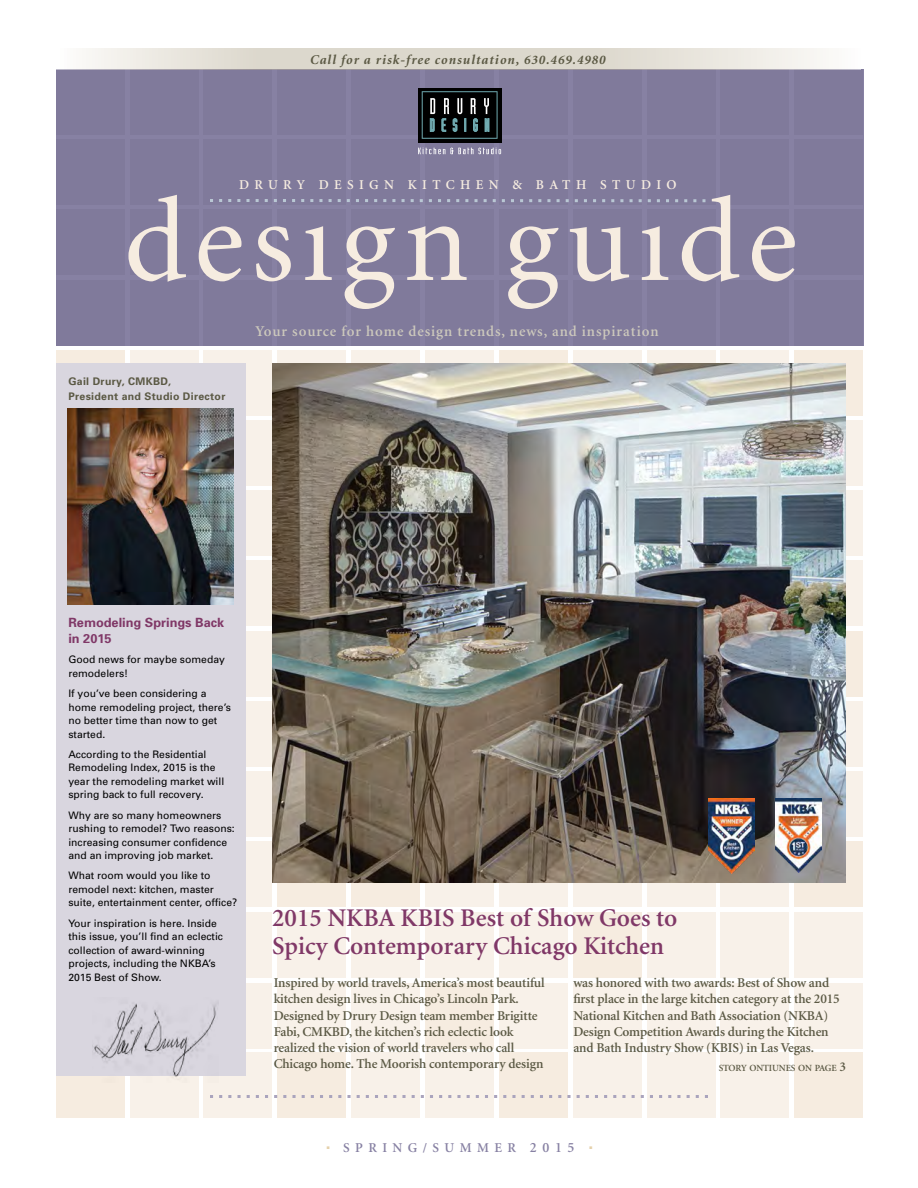
<style>
.page{position:relative;width:918px;height:1188px;background:#fff}
.page>*{position:absolute;margin:0;border:0;box-sizing:border-box;transform-origin:0 0}
.t1{font:600 25.5px/28.5px "Minion";color:#803867}
.t2{font:600 15px "Minion";letter-spacing:.06em;color:#ccc8bc}
.t3{font:600 13.5px/16px "Minion";letter-spacing:-.01em;color:#5b5944}
.t4{font:italic 700 13.5px "Minion";letter-spacing:.075em;color:#5b5944}
.t5{font:600 13.5px "Minion";letter-spacing:.4em;color:#f6ece0}
.t6{font:600 13.5px "Minion";letter-spacing:.4em;color:#8781a3}
.t7{font:700 12.75px/16.5px "Univers";color:#803867}
.t8{font:700 10.5px/15px "Univers";letter-spacing:.03em;color:#5b5944}
.t9{font:10.35px/13.5px "Univers";color:#000}
.t10{font:600 9.45px "Minion";letter-spacing:-.015em;color:#5b5944}
.t11{font:3.75px "Zapf Dingbats";color:#e5d1ab}
.s1{font-size:13.2px}
.s2{font-size:13.5px}
.s3{font-size:14.25px}
</style>
<div class="page">
<div style="left:56px;top:350px;width:68px;height:65px;background:#f6ece0"></div>
<div style="left:130px;top:350px;width:68px;height:65px;background:#f8f1e9"></div>
<div style="left:204px;top:350px;width:68px;height:65px;background:#f8f1e9"></div>
<div style="left:277px;top:350px;width:69px;height:65px;background:#f8f1e9"></div>
<div style="left:351px;top:350px;width:69px;height:65px;background:#f8f1e9"></div>
<div style="left:425px;top:350px;width:69px;height:65px;background:#f8f1e9"></div>
<div style="left:499px;top:350px;width:69px;height:65px;background:#f6ece0"></div>
<div style="left:573px;top:350px;width:69px;height:65px;background:#f8f1e9"></div>
<div style="left:647px;top:350px;width:68px;height:65px;background:#f8f1e9"></div>
<div style="left:721px;top:350px;width:68px;height:65px;background:#f8f1e9"></div>
<div style="left:795px;top:350px;width:68px;height:65px;background:#f6ece0"></div>
<div style="left:204px;top:421px;width:68px;height:65px;background:#f8f1e9"></div>
<div style="left:795px;top:421px;width:68px;height:65px;background:#f8f1e9"></div>
<div style="left:204px;top:490px;width:68px;height:66px;background:#f8f1e9"></div>
<div style="left:795px;top:490px;width:68px;height:66px;background:#f8f1e9"></div>
<div style="left:204px;top:561px;width:68px;height:65px;background:#f8f1e9"></div>
<div style="left:795px;top:561px;width:68px;height:65px;background:#f8f1e9"></div>
<div style="left:204px;top:631px;width:68px;height:65px;background:#f8f1e9"></div>
<div style="left:795px;top:631px;width:68px;height:65px;background:#f6ece0"></div>
<div style="left:204px;top:701px;width:68px;height:66px;background:#f8f1e9"></div>
<div style="left:795px;top:701px;width:68px;height:66px;background:#f8f1e9"></div>
<div style="left:204px;top:771px;width:68px;height:66px;background:#f8f1e9"></div>
<div style="left:795px;top:771px;width:68px;height:66px;background:#f8f1e9"></div>
<div style="left:204px;top:842px;width:68px;height:65px;background:#f8f1e9"></div>
<div style="left:277px;top:842px;width:69px;height:65px;background:#f6ece0"></div>
<div style="left:351px;top:842px;width:69px;height:65px;background:#f6ece0"></div>
<div style="left:425px;top:842px;width:69px;height:65px;background:#f8f1e9"></div>
<div style="left:499px;top:842px;width:69px;height:65px;background:#f8f1e9"></div>
<div style="left:573px;top:842px;width:69px;height:65px;background:#f8f1e9"></div>
<div style="left:647px;top:842px;width:68px;height:65px;background:#f8f1e9"></div>
<div style="left:721px;top:842px;width:68px;height:65px;background:#f8f1e9"></div>
<div style="left:795px;top:842px;width:68px;height:65px;background:#f6ece0"></div>
<div style="left:204px;top:913px;width:68px;height:65px;background:#f8f1e9"></div>
<div style="left:277px;top:913px;width:69px;height:65px;background:#f8f1e9"></div>
<div style="left:351px;top:913px;width:69px;height:65px;background:#f8f1e9"></div>
<div style="left:425px;top:913px;width:69px;height:65px;background:#f8f1e9"></div>
<div style="left:499px;top:913px;width:69px;height:65px;background:#f8f1e9"></div>
<div style="left:573px;top:913px;width:69px;height:65px;background:#f6ece0"></div>
<div style="left:647px;top:913px;width:68px;height:65px;background:#f8f1e9"></div>
<div style="left:721px;top:913px;width:68px;height:65px;background:#f8f1e9"></div>
<div style="left:795px;top:913px;width:68px;height:65px;background:#f8f1e9"></div>
<div style="left:204px;top:983px;width:68px;height:65px;background:#f8f1e9"></div>
<div style="left:277px;top:983px;width:69px;height:65px;background:#f8f1e9"></div>
<div style="left:351px;top:983px;width:69px;height:65px;background:#f8f1e9"></div>
<div style="left:425px;top:983px;width:69px;height:65px;background:#f6ece0"></div>
<div style="left:499px;top:983px;width:69px;height:65px;background:#f8f1e9"></div>
<div style="left:573px;top:983px;width:69px;height:65px;background:#f8f1e9"></div>
<div style="left:647px;top:983px;width:68px;height:65px;background:#f8f1e9"></div>
<div style="left:721px;top:983px;width:68px;height:65px;background:#f8f1e9"></div>
<div style="left:795px;top:983px;width:68px;height:65px;background:#f8f1e9"></div>
<div style="left:56px;top:1053px;width:68px;height:65px;background:#f6ece0"></div>
<div style="left:130px;top:1053px;width:68px;height:65px;background:#f8f1e9"></div>
<div style="left:204px;top:1053px;width:68px;height:65px;background:#f8f1e9"></div>
<div style="left:277px;top:1053px;width:69px;height:65px;background:#f6ece0"></div>
<div style="left:351px;top:1053px;width:69px;height:65px;background:#f8f1e9"></div>
<div style="left:425px;top:1053px;width:69px;height:65px;background:#f8f1e9"></div>
<div style="left:499px;top:1053px;width:69px;height:65px;background:#f6ece0"></div>
<div style="left:573px;top:1053px;width:69px;height:65px;background:#f8f1e9"></div>
<div style="left:647px;top:1053px;width:68px;height:65px;background:#f8f1e9"></div>
<div style="left:721px;top:1053px;width:68px;height:65px;background:#f8f1e9"></div>
<div style="left:795px;top:1053px;width:68px;height:65px;background:#f6ece0"></div>
<div style="left:56px;top:69px;width:808px;height:277px;background:#807a9b"></div>
<svg style="left:210px;top:1095px;width:498px;height:3px"></svg>
<img style="left:272px;top:363px;width:574px;height:519px">
<svg style="left:86px;top:49px;width:737px;height:20px;background:#e3e0d7"></svg>
<div style="left:56px;top:363px;width:189px;height:713px;background:#d9d6df"></div>
<img style="left:68px;top:409px;width:165px;height:196px">
<svg style="left:128px;top:195px;width:667px;height:114px"></svg>
<div style="left:418px;top:88px;width:84px;height:54px;background:#000"></div>
<svg style="left:418px;top:148px;width:83px;height:6px"></svg>
<svg style="left:422px;top:91px;width:76px;height:48px"></svg>
<img style="left:94px;top:1003px;width:122px;height:79px">
<img style="left:708px;top:798px;width:47px;height:76px">
<img style="left:775px;top:798px;width:47px;height:75px">
<h3 class="t4" style="left:310px;top:53px;width:297px">Call for a risk-free consultation, <span class="s1">630.469.4980</span></h3>
<h3 class="t5" style="left:239px;top:178px;width:439px">DRURY DESIGN KITCHEN &amp; BATH STUDIO</h3>
<p class="t8" style="left:68px;top:374px;width:159px">Gail Drury, CMKBD,<br>President and Studio Director</p>
<h2 class="t2" style="left:255px;top:324px;width:405px">Your source for home design trends, news, and inspiration</h2>
<p class="t7" style="left:68px;top:614px;width:157px">Remodeling Springs Back in 2015</p>
<p class="t9" style="left:68px;top:653px;width:158px">Good news for maybe someday remodelers!</p>
<p class="t9" style="left:68px;top:687px;width:164px">If you’ve been considering a home remodeling project, there’s no better time than now to get started.</p>
<p class="t9" style="left:68px;top:748px;width:157px">According to the Residential<br>Remodeling Index, 2015 is the year the remodeling market will spring back to full recovery.</p>
<p class="t9" style="left:68px;top:808px;width:168px">Why are so many homeowners rushing to remodel? Two reasons: increasing consumer confidence and an improving job market.</p>
<p class="t9" style="left:68px;top:869px;width:170px">What room would you like to remodel next: kitchen, master suite, entertainment center, office?</p>
<p class="t9" style="left:68px;top:916px;width:156px">Your inspiration is here. Inside this issue, you’ll find an eclectic collection of award-winning projects, including the NKBA’s<br>2015 Best of Show.</p>
<h1 class="t1" style="left:272px;top:904px;width:407px">2015 NKBA KBIS Best of Show Goes to<br>Spicy Contemporary Chicago Kitchen</h1>
<p class="t3" style="left:274px;top:975px;width:273px">Inspired by world travels, America’s most beautiful kitchen design lives in Chicago’s Lincoln Park.<br>Designed by Drury Design team member Brigitte Fabi, CMKBD, the kitchen’s rich eclectic look realized the vision of world travelers who call Chicago home. The Moorish contemporary design</p>
<h3 class="t3" style="left:573px;top:976px;width:268px">was honored with two awards: Best of Show and first place in the large kitchen category at the 2015<br>National Kitchen and Bath Association (NKBA)<br>Design Competition Awards during the Kitchen and Bath Industry Show (KBIS) in Las Vegas.</h3>
<p class="t10" style="left:719px;top:1063px;width:129px">STORY ONTIUNES ON PAGE <span class="s2">3</span></p>
<h3 class="t6" style="left:327px;top:1141px;width:249px"><sup>■</sup> SPRING/SUMMER <span class="s3">2015</span></h3>
<p class="t11" style="left:589px;top:1146px;width:4px">■</p>
</div>
